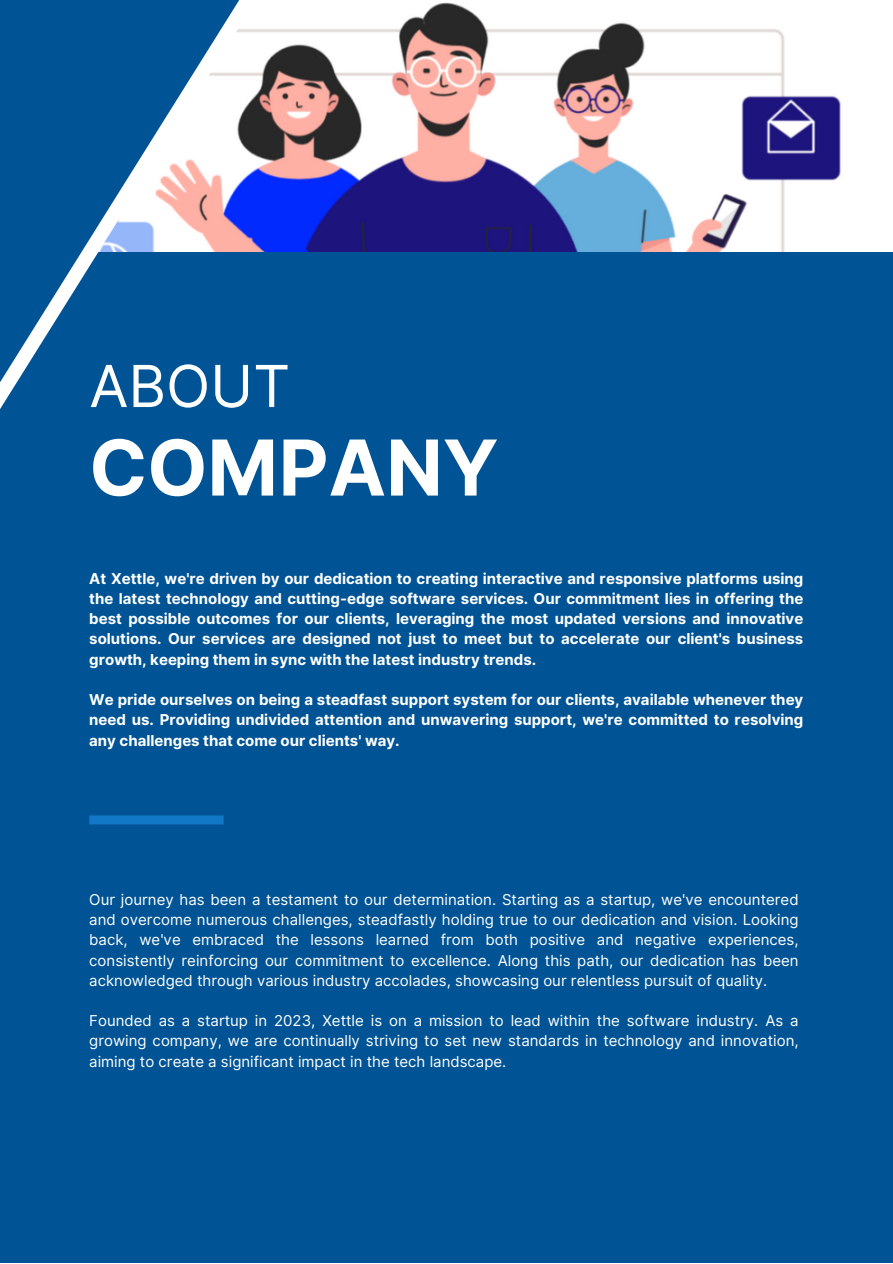
<style>
.page{position:relative;width:893px;height:1264px;background:#fff}
.page>*{position:absolute;margin:0;border:0;box-sizing:border-box;transform-origin:0 0}
.t1{font:700 76.95px "Inter";color:#fff}
.t2{font:57.9px "Inter";color:#fff}
.t3{font:15px/20.2px "Inter";color:#fff;text-align:justify}
.t4{font:700 15px/20.2px "Inter";color:#fff;text-align:justify}
</style>
<div class="page">
<div style="left:0;top:0;width:892px;height:1262px;background:#005495"></div>
<img style="left:422px;top:0;width:470px;height:252px">
<div style="left:89px;top:815px;width:134px;height:9px;background:#1078c6"></div>
<svg style="left:415px;top:0;width:7px;height:252px;background:#a9829c"></svg>
<svg style="left:0;top:0;width:415px;height:409px"></svg>
<p class="t2" style="left:89px;top:351px;width:202px">ABOUT</p>
<p class="t1" style="left:89px;top:421px;width:411px">COMPANY</p>
<p class="t4" style="left:89px;top:568px;width:715px">At Xettle, we're driven by our dedication to creating interactive and responsive platforms using the latest technology and cutting-edge software services. Our commitment lies in offering the best possible outcomes for our clients, leveraging the most updated versions and innovative solutions. Our services are designed not just to meet but to accelerate our client's business growth, keeping them in sync with the latest industry trends.</p>
<p class="t4" style="left:89px;top:689px;width:715px">We pride ourselves on being a steadfast support system for our clients, available whenever they need us. Providing undivided attention and unwavering support, we're committed to resolving any challenges that come our clients' way.</p>
<p class="t3" style="left:89px;top:889px;width:710px">Our journey has been a testament to our determination. Starting as a startup, we've encountered and overcome numerous challenges, steadfastly holding true to our dedication and vision. Looking back, we've embraced the lessons learned from both positive and negative experiences, consistently reinforcing our commitment to excellence. Along this path, our dedication has been acknowledged through various industry accolades, showcasing our relentless pursuit of quality.</p>
<p class="t3" style="left:89px;top:1010px;width:710px">Founded as a startup in 2023, Xettle is on a mission to lead within the software industry. As a growing company, we are continually striving to set new standards in technology and innovation, aiming to create a significant impact in the tech landscape.</p>
</div>
